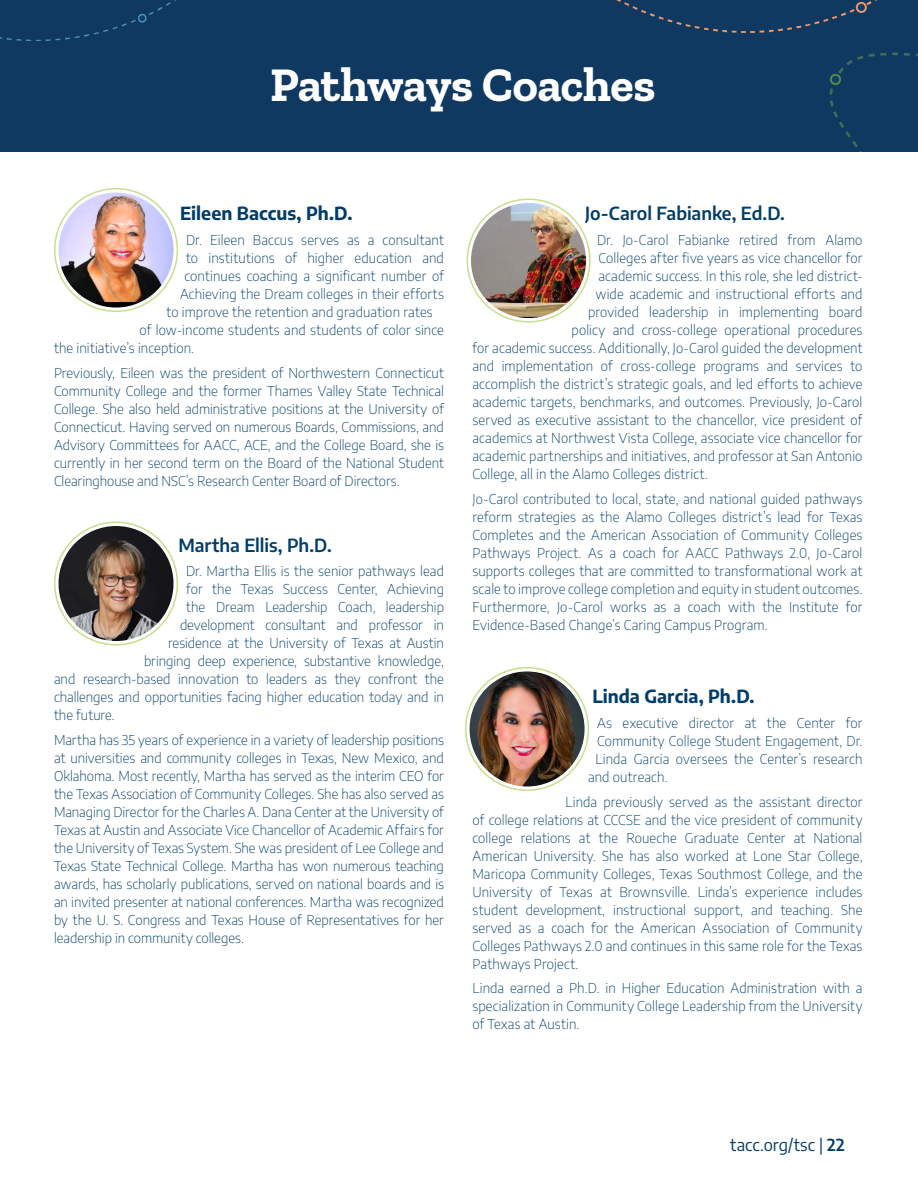
<style>
.page{position:relative;width:918px;height:1188px;background:#fff}
.page>*{position:absolute;margin:0;border:0;box-sizing:border-box;transform-origin:0 0}
.t1{font:700 48px "Zilla Slab";letter-spacing:-.01em;color:#fff}
.Agenda_Body_Light{font:600 18px "Encode Sans";color:#003d6a}
.t2{font:700 18px "Encode Sans";color:#003d6a}
.t3{font:16.5px "Encode Sans";color:#003d6a}
.Agenda_Body_Light-2{font:200 13.5px/18px "Encode Sans";letter-spacing:.01em;color:#003d6a;text-align:justify}
.s1{font-weight:600}
</style>
<div class="page">
<div style="left:0;top:0;width:918px;height:151px;background:#103961"></div>
<img style="left:59px;top:193px;width:115px;height:115px;border-radius:58px">
<img style="left:58px;top:526px;width:116px;height:115px;border-radius:58px">
<img style="left:471px;top:203px;width:115px;height:115px;border-radius:58px">
<div style="left:54px;top:188px;width:124px;height:124px;border:2px solid #c7df8e;border-radius:50%"></div>
<div style="left:54px;top:521px;width:124px;height:125px;border:2px solid #c7df8e;border-radius:50%"></div>
<div style="left:467px;top:199px;width:124px;height:124px;border:2px solid #c7df8e;border-radius:50%"></div>
<img style="left:470px;top:671px;width:115px;height:115px;border-radius:58px">
<div style="left:465px;top:667px;width:124px;height:124px;border:2px solid #c7df8e;border-radius:50%"></div>
<h1 class="t1" style="left:270px;top:57px;width:387px">Pathways Coaches</h1>
<h4 class="t2" style="left:180px;top:201px;width:174px">Eileen Baccus, Ph.D.</h4>
<p class="Agenda_Body_Light-2" style="left:186px;top:230px;width:259px">Dr. Eileen Baccus serves as a consultant</p>
<p class="Agenda_Body_Light-2" style="left:186px;top:248px;width:259px">to institutions of higher education and</p>
<p class="Agenda_Body_Light-2" style="left:184px;top:266px;width:261px">continues coaching a significant number of</p>
<p class="Agenda_Body_Light-2" style="left:180px;top:284px;width:265px">Achieving the Dream colleges in their efforts</p>
<p class="Agenda_Body_Light-2" style="left:166px;top:302px;width:268px">to improve the retention and graduation rates</p>
<p class="Agenda_Body_Light-2" style="left:140px;top:320px;width:306px">of low-income students and students of color since</p>
<p class="Agenda_Body_Light-2" style="left:54px;top:338px;width:142px">the initiative’s inception.</p>
<p class="Agenda_Body_Light-2" style="left:54px;top:363px;width:391px">Previously, Eileen was the president of Northwestern Connecticut Community College and the former Thames Valley State Technical College. She also held administrative positions at the University of Connecticut. Having served on numerous Boards, Commissions, and Advisory Committees for AACC, ACE, and the College Board, she is currently in her second term on the Board of the National Student Clearinghouse and NSC’s Research Center Board of Directors.</p>
<p class="Agenda_Body_Light" style="left:178px;top:532px;width:155px">Martha Ellis, Ph.D.</p>
<p class="Agenda_Body_Light-2" style="left:186px;top:562px;width:259px">Dr. Martha Ellis is the senior pathways lead</p>
<p class="Agenda_Body_Light-2" style="left:186px;top:580px;width:259px">for the Texas Success Center, Achieving</p>
<p class="Agenda_Body_Light-2" style="left:186px;top:598px;width:259px">the Dream Leadership Coach, leadership</p>
<p class="Agenda_Body_Light-2" style="left:180px;top:616px;width:265px">development consultant and professor in</p>
<p class="Agenda_Body_Light-2" style="left:168px;top:634px;width:277px">residence at the University of Texas at Austin</p>
<p class="Agenda_Body_Light-2" style="left:144px;top:652px;width:301px">bringing deep experience, substantive knowledge,</p>
<p class="Agenda_Body_Light-2" style="left:54px;top:670px;width:391px">and research-based innovation to leaders as they confront the</p>
<p class="Agenda_Body_Light-2" style="left:54px;top:688px;width:391px">challenges and opportunities facing higher education today and in</p>
<p class="Agenda_Body_Light-2" style="left:54px;top:706px;width:62px">the future.</p>
<p class="Agenda_Body_Light-2" style="left:54px;top:730px;width:391px">Martha has 35 years of experience in a variety of leadership positions at universities and community colleges in Texas, New Mexico, and Oklahoma. Most recently, Martha has served as the interim CEO for the Texas Association of Community Colleges. She has also served as Managing Director for the Charles A. Dana Center at the University of Texas at Austin and Associate Vice Chancellor of Academic Affairs for the University of Texas System. She was president of Lee College and Texas State Technical College. Martha has won numerous teaching awards, has scholarly publications, served on national boards and is an invited presenter at national conferences. Martha was recognized by the U. S. Congress and Texas House of Representatives for her leadership in community colleges.</p>
<p class="Agenda_Body_Light" style="left:585px;top:201px;width:201px">Jo-Carol Fabianke, Ed.D.</p>
<p class="Agenda_Body_Light-2" style="left:597px;top:230px;width:267px">Dr. Jo-Carol Fabianke retired from Alamo</p>
<p class="Agenda_Body_Light-2" style="left:598px;top:248px;width:265px">Colleges after five years as vice chancellor for</p>
<p class="Agenda_Body_Light-2" style="left:598px;top:266px;width:265px">academic success. In this role, she led district-</p>
<p class="Agenda_Body_Light-2" style="left:596px;top:284px;width:268px">wide academic and instructional efforts and</p>
<p class="Agenda_Body_Light-2" style="left:588px;top:302px;width:276px">provided leadership in implementing board</p>
<p class="Agenda_Body_Light-2" style="left:572px;top:320px;width:292px">policy and cross-college operational procedures</p>
<p class="Agenda_Body_Light-2" style="left:472px;top:338px;width:391px">for academic success. Additionally, Jo-Carol guided the development</p>
<p class="Agenda_Body_Light-2" style="left:472px;top:356px;width:391px">and implementation of cross-college programs and services to</p>
<p class="Agenda_Body_Light-2" style="left:472px;top:374px;width:391px">accomplish the district’s strategic goals, and led efforts to achieve</p>
<p class="Agenda_Body_Light-2" style="left:472px;top:392px;width:391px">academic targets, benchmarks, and outcomes. Previously, Jo-Carol</p>
<p class="Agenda_Body_Light-2" style="left:472px;top:410px;width:391px">served as executive assistant to the chancellor, vice president of</p>
<p class="Agenda_Body_Light-2" style="left:472px;top:428px;width:391px">academics at Northwest Vista College, associate vice chancellor for</p>
<p class="Agenda_Body_Light-2" style="left:472px;top:446px;width:391px">academic partnerships and initiatives, and professor at San Antonio</p>
<p class="Agenda_Body_Light-2" style="left:472px;top:464px;width:237px">College, all in the Alamo Colleges district.</p>
<p class="Agenda_Body_Light-2" style="left:472px;top:489px;width:391px">Jo-Carol contributed to local, state, and national guided pathways reform strategies as the Alamo Colleges district’s lead for Texas Completes and the American Association of Community Colleges Pathways Project. As a coach for AACC Pathways 2.0, Jo-Carol supports colleges that are committed to transformational work at scale to improve college completion and equity in student outcomes.<br>Furthermore, Jo-Carol works as a coach with the Institute for Evidence-Based Change’s Caring Campus Program.</p>
<h4 class="t2" style="left:592px;top:684px;width:164px">Linda Garcia, Ph.D.</h4>
<p class="Agenda_Body_Light-2" style="left:597px;top:713px;width:267px">As executive director at the Center for</p>
<p class="Agenda_Body_Light-2" style="left:597px;top:731px;width:267px">Community College Student Engagement, Dr.</p>
<p class="Agenda_Body_Light-2" style="left:596px;top:749px;width:268px">Linda Garcia oversees the Center’s research</p>
<p class="Agenda_Body_Light-2" style="left:588px;top:767px;width:81px">and outreach.</p>
<p class="Agenda_Body_Light-2" style="left:472px;top:792px;width:391px;text-indent:93px">Linda previously served as the assistant director of college relations at CCCSE and the vice president of community college relations at the Roueche Graduate Center at National American University. She has also worked at Lone Star College, Maricopa Community Colleges, Texas Southmost College, and the University of Texas at Brownsville. Linda’s experience includes student development, instructional support, and teaching. She served as a coach for the American Association of Community Colleges Pathways 2.0 and continues in this same role for the Texas Pathways Project.</p>
<p class="Agenda_Body_Light-2" style="left:472px;top:979px;width:391px">Linda earned a Ph.D. in Higher Education Administration with a specialization in Community College Leadership from the University of Texas at Austin.</p>
<p class="t3" style="left:730px;top:1134px;width:116px">tacc.org/tsc | <span class="s1">22</span></p>
</div>
